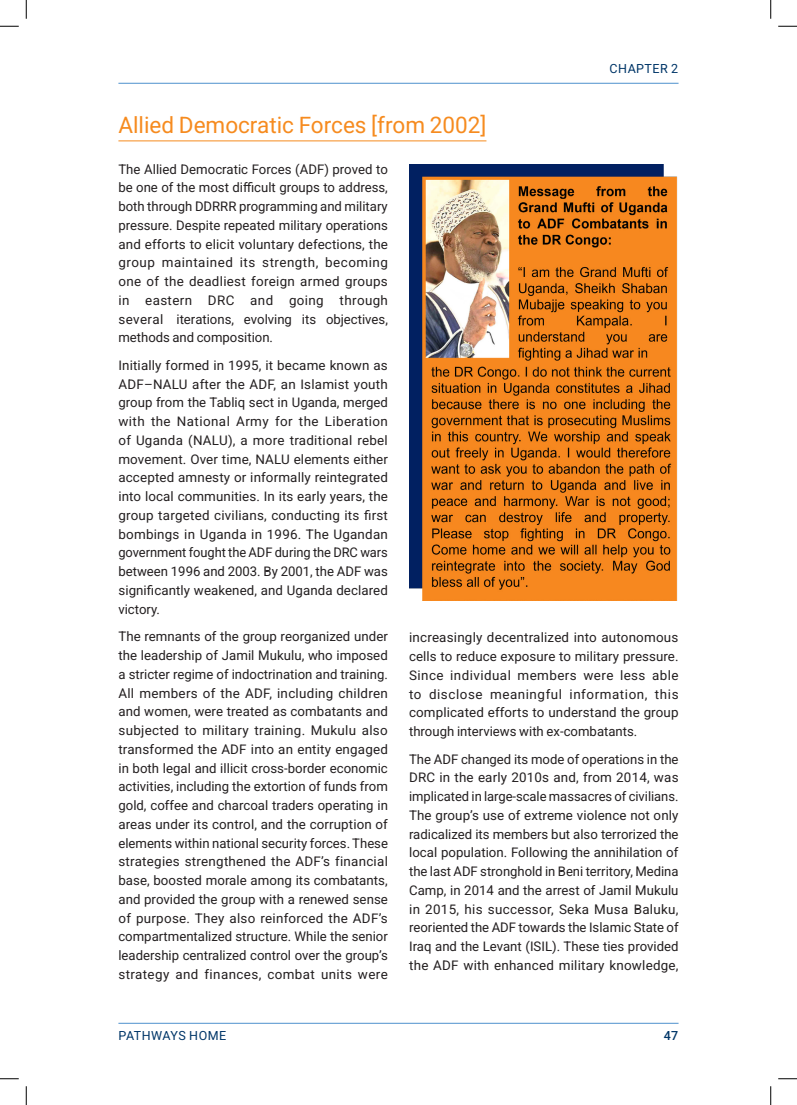
<style>
.page{position:relative;width:797px;height:1105px;background:#fff}
.page>*{position:absolute;margin:0;border:0;box-sizing:border-box;transform-origin:0 0}
.main_Heading_2{font:22.5px "Roboto";color:#f68b1f}
.main_text{font:13.12px/18.8px "Roboto";color:#231f20;text-align:justify}
.t1{font:12.5px "Roboto";letter-spacing:.035em;color:#013668}
.t2{font:500 12.5px "Roboto";color:#013668}
</style>
<div class="page">
<hr style="left:118px;top:141px;width:368px;height:1px;background:#f68b1f">
<img style="left:409px;top:164px;width:269px;height:437px">
<hr style="left:118px;top:1023px;width:560px;height:1px;background:#4e91cd">
<hr style="left:118px;top:83px;width:560px;height:1px;background:#4e91cd">
<svg style="left:0;top:25px;width:19px;height:2px"></svg>
<svg style="left:778px;top:25px;width:19px;height:2px"></svg>
<svg style="left:0;top:1078px;width:19px;height:1px"></svg>
<svg style="left:778px;top:1078px;width:19px;height:1px"></svg>
<svg style="left:25px;top:0;width:2px;height:19px"></svg>
<svg style="left:25px;top:1086px;width:2px;height:19px"></svg>
<svg style="left:770px;top:0;width:1px;height:19px"></svg>
<svg style="left:770px;top:1086px;width:1px;height:19px"></svg>
<p class="t1" style="left:609px;top:60px;width:70px">CHAPTER 2</p>
<p class="main_Heading_2" style="left:118px;top:110px;width:369px">Allied Democratic Forces [from 2002]</p>
<p class="main_text" style="left:118px;top:159px;width:271px">The Allied Democratic Forces (ADF) proved to be one of the most difficult groups to address, both through DDRRR programming and military pressure. Despite repeated military operations and efforts to elicit voluntary defections, the group maintained its strength, becoming one of the deadliest foreign armed groups in eastern DRC and going through several iterations, evolving its objectives, methods and composition.</p>
<p class="main_text" style="left:118px;top:355px;width:271px">Initially formed in 1995, it became known as ADF–NALU after the ADF, an Islamist youth group from the Tabliq sect in Uganda, merged with the National Army for the Liberation of Uganda (NALU), a more traditional rebel movement. Over time, NALU elements either accepted amnesty or informally reintegrated into local communities. In its early years, the group targeted civilians, conducting its first bombings in Uganda in 1996. The Ugandan government fought the ADF during the DRC wars between 1996 and 2003. By 2001, the ADF was significantly weakened, and Uganda declared victory.</p>
<p class="main_text" style="left:118px;top:627px;width:271px">The remnants of the group reorganized under the leadership of Jamil Mukulu, who imposed a stricter regime of indoctrination and training.<br>All members of the ADF, including children and women, were treated as combatants and subjected to military training. Mukulu also transformed the ADF into an entity engaged in both legal and illicit cross-border economic activities, including the extortion of funds from gold, coffee and charcoal traders operating in areas under its control, and the corruption of elements within national security forces. These strategies strengthened the ADF’s financial base, boosted morale among its combatants, and provided the group with a renewed sense of purpose. They also reinforced the ADF’s compartmentalized structure. While the senior leadership centralized control over the group’s strategy and finances, combat units were</p>
<p class="main_text" style="left:409px;top:628px;width:271px">increasingly decentralized into autonomous cells to reduce exposure to military pressure.<br>Since individual members were less able to disclose meaningful information, this complicated efforts to understand the group through interviews with ex-combatants.</p>
<p class="main_text" style="left:409px;top:749px;width:271px">The ADF changed its mode of operations in the DRC in the early 2010s and, from 2014, was implicated in large-scale massacres of civilians.<br>The group’s use of extreme violence not only radicalized its members but also terrorized the local population. Following the annihilation of the last ADF stronghold in Beni territory, Medina Camp, in 2014 and the arrest of Jamil Mukulu in 2015, his successor, Seka Musa Baluku, reoriented the ADF towards the Islamic State of Iraq and the Levant (ISIL). These ties provided the ADF with enhanced military knowledge,</p>
<p class="t1" style="left:119px;top:1027px;width:109px">PATHWAYS HOME</p>
<p class="t2" style="left:663px;top:1027px;width:16px">47</p>
</div>
